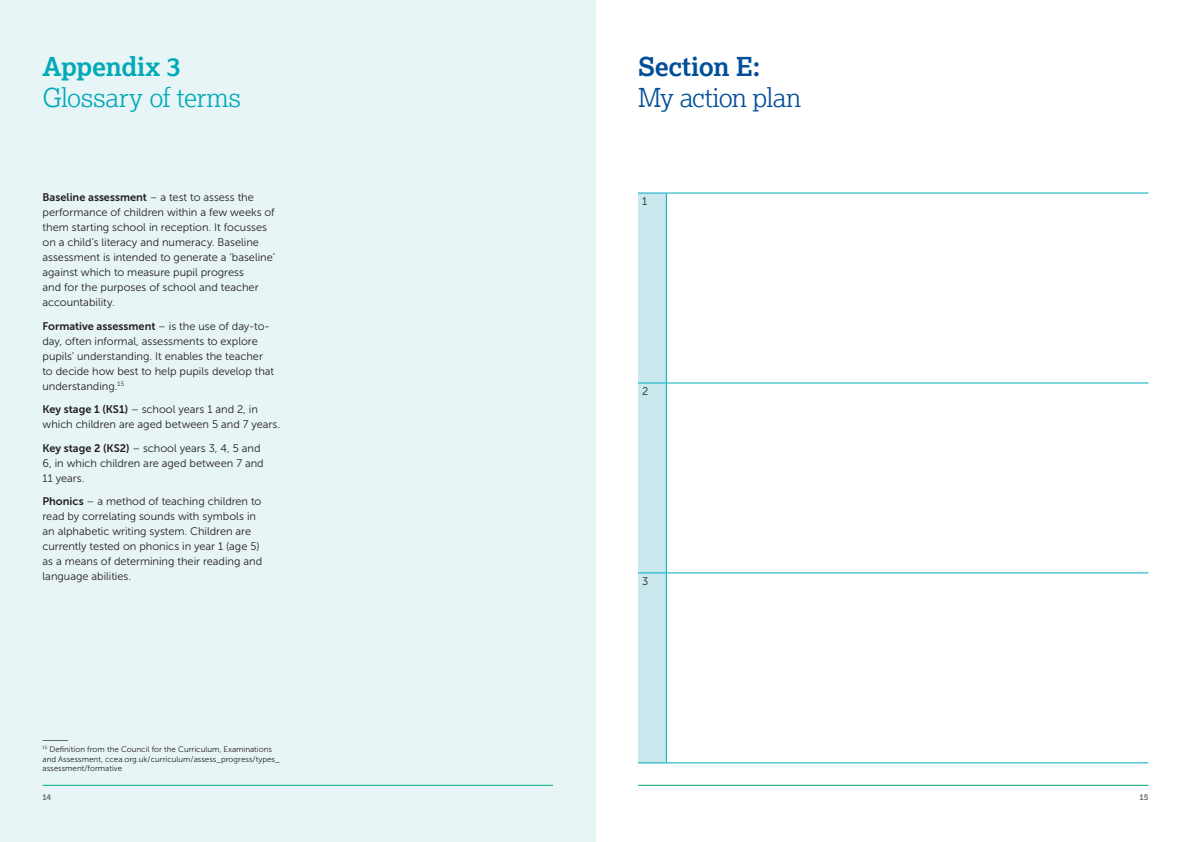
<style>
.page{position:relative;width:1191px;height:842px;background:#fff}
.page>*{position:absolute;margin:0;border:0;box-sizing:border-box;transform-origin:0 0}
.Main_heads{font:300 26px/31px "Lexia";letter-spacing:-.04em;color:#014e99}
.Main_heads-2{font:300 26px "Lexia";letter-spacing:-.015em;color:#00aab8}
.Main_heads-3{font:700 26px "Lexia";letter-spacing:-.01em;color:#00aab8}
.Body_style{font:11px/15px "Museo Sans 300";color:#231f20}
.Appendix_2_Body{font:11px "Museo Sans 300";color:#231f20}
.Footnote{font:8px/9.6px "Museo Sans 300";color:#231f20}
.t1{font:8px "Museo 700";color:#6c6d70}
.s1{font-family:"Museo Sans 700"}
.s2{font-weight:700}
</style>
<div class="page">
<hr style="left:638px;top:785px;width:510px;height:1px;background:#00a77d">
<div style="left:0;top:0;width:595px;height:842px;background:#e8f5f7"></div>
<hr style="left:666px;top:193px;width:482px;height:1px;background:#00aab8">
<hr style="left:666px;top:383px;width:482px;height:1px;background:#00aab8">
<hr style="left:666px;top:573px;width:482px;height:1px;background:#00aab8">
<div style="left:638px;top:193px;width:28px;height:571px;background:#c9e8ed"></div>
<hr style="left:666px;top:763px;width:482px;height:1px;background:#00aab8">
<hr style="left:666px;top:193px;width:1px;height:190px;background:#00aab8">
<hr style="left:666px;top:383px;width:1px;height:190px;background:#00aab8">
<hr style="left:666px;top:573px;width:1px;height:190px;background:#00aab8">
<hr style="left:43px;top:785px;width:510px;height:1px;background:#00a77d">
<svg style="left:43px;top:740px;width:25px;height:1px"></svg>
<p class="Main_heads-3" style="left:43px;top:51px;width:140px">Appendix 3</p>
<p class="Main_heads-2" style="left:43px;top:82px;width:200px">Glossary of terms</p>
<p class="Body_style" style="left:43px;top:190px;width:234px"><span class="s1">Baseline assessment</span> – a test to assess the performance of children within a few weeks of them starting school in reception. It focusses on a child’s literacy and numeracy. Baseline assessment is intended to generate a ‘baseline’ against which to measure pupil progress<br>and for the purposes of school and teacher accountability.</p>
<p class="Body_style" style="left:43px;top:318px;width:233px"><span class="s1">Formative assessment</span> – is the use of day-to&shy;day, often informal, assessments to explore pupils’ understanding. It enables the teacher to decide how best to help pupils develop that understanding.<sup>15</sup></p>
<p class="Body_style" style="left:43px;top:402px;width:239px"><span class="s1">Key stage 1 (KS1)</span> – school years 1 and 2, in which children are aged between 5 and 7 years.</p>
<p class="Body_style" style="left:43px;top:440px;width:223px"><span class="s1">Key stage 2 (KS2)</span> – school years 3, 4, 5 and<br>6, in which children are aged between 7 and<br>11 years.</p>
<p class="Body_style" style="left:43px;top:494px;width:221px"><span class="s1">Phonics</span> – a method of teaching children to read by correlating sounds with symbols in an alphabetic writing system. Children are currently tested on phonics in year 1 (age 5) as a means of determining their reading and language abilities.</p>
<p class="Footnote" style="left:43px;top:744px;width:239px"><sup>15</sup> Definition from the Council for the Curriculum, Examinations and Assessment, ccea.org.uk/curriculum/assess_progress/types_ assessment/formative</p>
<p class="Main_heads" style="left:638px;top:51px;width:165px"><span class="s2">Section E:<br></span>My action plan</p>
<p class="Appendix_2_Body" style="left:642px;top:196px;width:7px">1</p>
<p class="Appendix_2_Body" style="left:642px;top:385px;width:8px">2</p>
<p class="Appendix_2_Body" style="left:642px;top:575px;width:8px">3</p>
<p class="t1" style="left:43px;top:792px;width:10px">14</p>
<p class="t1" style="left:1139px;top:792px;width:10px">15</p>
</div>
